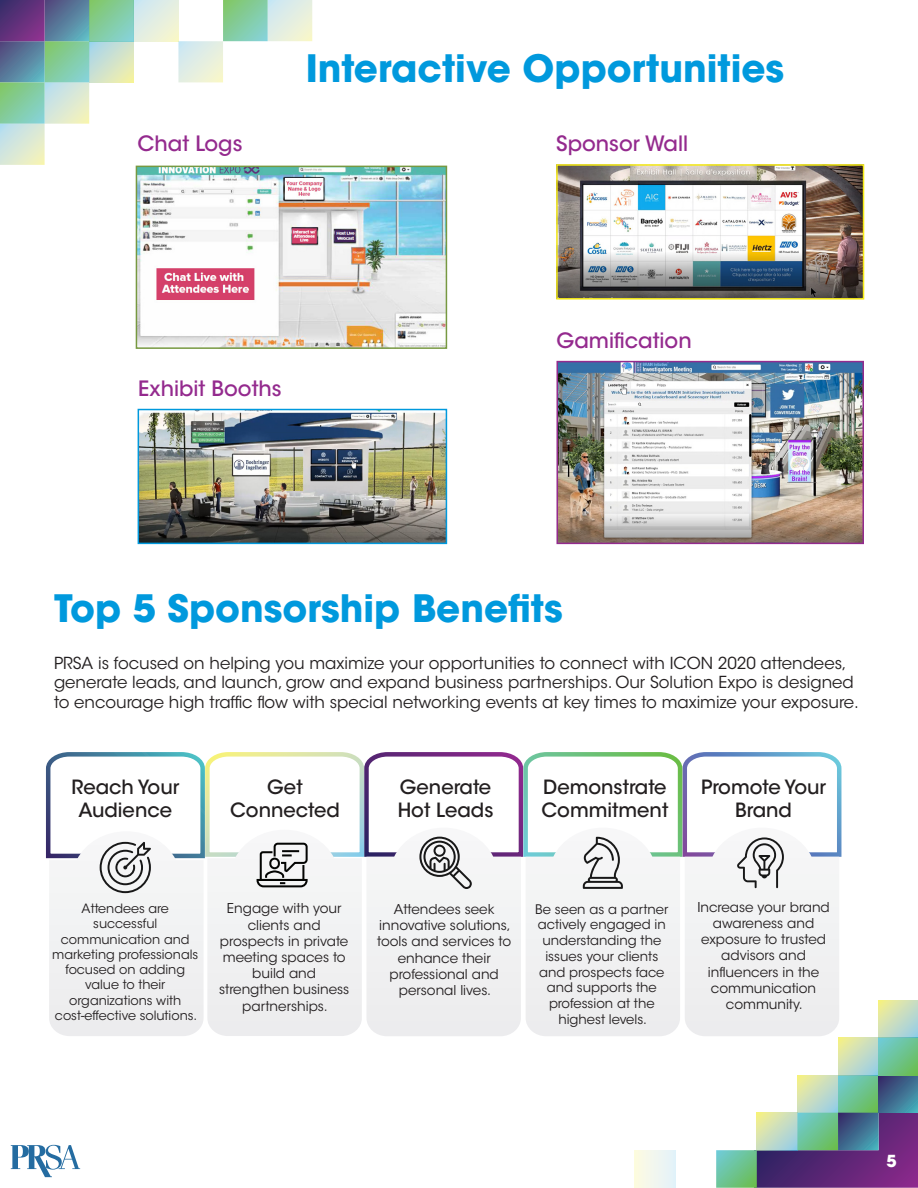
<style>
.page{position:relative;width:918px;height:1188px;background:#fff}
.page>*{position:absolute;margin:0;border:0;box-sizing:border-box;transform-origin:0 0}
.Sponsor_Titles{font:700 37.5px "ITC Avant Garde Std";color:#09d}
.Subheaders{font:500 21px "ITC Avant Garde Std";color:#942a8e}
.t1{font:500 19.5px/23.4px "ITC Avant Garde Std";color:#231f20;text-align:center}
.t2{font:16.5px/19.8px "ITC Avant Garde Std";color:#231f20}
.t3{font:700 16.5px "ITC Avant Garde Std";color:#fff}
.t4{font:13.5px/16.2px "ITC Avant Garde Std";color:#231f20;text-align:center}
.t5{font:13.2px/15.8px "ITC Avant Garde Std";color:#231f20;text-align:center}
.t6{font:12.75px/15.3px "ITC Avant Garde Std";color:#231f20;text-align:center}
</style>
<div class="page">
<svg style="left:11px;top:1145px;width:69px;height:32px"></svg>
<svg style="left:89px;top:41px;width:45px;height:41px;background:#cce1cb"></svg>
<div style="left:134px;top:0;width:44px;height:41px;background:linear-gradient(to right,#d6eaed,#eff3d7)"></div>
<svg style="left:89px;top:0;width:45px;height:41px;background:#83cca0"></svg>
<svg style="left:178px;top:0;width:134px;height:82px"></svg>
<svg style="left:0;top:0;width:89px;height:165px;background:#9ab3b4"></svg>
<div style="left:635px;top:1150px;width:41px;height:38px;background:linear-gradient(to right,#fefbe2,#e3f1fc)"></div>
<svg style="left:797px;top:1075px;width:41px;height:38px;background:#c7ddbe"></svg>
<svg style="left:838px;top:1075px;width:41px;height:38px;background:#6bbf92"></svg>
<svg style="left:879px;top:1075px;width:39px;height:38px"></svg>
<svg style="left:716px;top:1113px;width:202px;height:75px;background:#7a7594"></svg>
<svg style="left:838px;top:1038px;width:41px;height:37px;background:#c5ddbe"></svg>
<svg style="left:879px;top:1038px;width:39px;height:37px"></svg>
<svg style="left:879px;top:1000px;width:39px;height:38px"></svg>
<svg style="left:46px;top:752px;width:796px;height:284px"></svg>
<img style="left:139px;top:169px;width:305px;height:177px">
<div style="left:136px;top:166px;width:311px;height:183px;border:2px solid #779941"></div>
<img style="left:559px;top:364px;width:302px;height:177px">
<div style="left:556px;top:361px;width:308px;height:183px;border:2px solid #932b8e"></div>
<img style="left:559px;top:167px;width:302px;height:130px">
<div style="left:556px;top:164px;width:308px;height:136px;border:2px solid #f6eb16"></div>
<img style="left:141px;top:412px;width:303px;height:129px">
<div style="left:138px;top:409px;width:309px;height:135px;border:2px solid #09d"></div>
<p class="Subheaders" style="left:138px;top:131px;width:106px">Chat Logs</p>
<p class="Sponsor_Titles" style="left:306px;top:44px;width:480px">Interactive Opportunities</p>
<p class="Subheaders" style="left:556px;top:131px;width:134px">Sponsor Wall</p>
<p class="Subheaders" style="left:138px;top:375px;width:145px">Exhibit Booths</p>
<p class="Subheaders" style="left:556px;top:327px;width:137px">Gamification</p>
<p class="Sponsor_Titles" style="left:54px;top:584px;width:510px">Top 5 Sponsorship Benefits</p>
<p class="t2" style="left:54px;top:653px;width:806px">PRSA is focused on helping you maximize your opportunities to connect with ICON 2020 attendees, generate leads, and launch, grow and expand business partnerships. Our Solution Expo is designed to encourage high traffic flow with special networking events at key times to maximize your exposure.</p>
<p class="t1" style="left:72px;top:775px;width:109px">Reach Your<br>Audience</p>
<p class="t1" style="left:230px;top:775px;width:111px">Get<br>Connected</p>
<p class="t1" style="left:398px;top:775px;width:97px;text-align:left">Generate<br>Hot Leads</p>
<p class="t1" style="left:541px;top:775px;width:128px;text-align:left">Demonstrate<br>Commitment</p>
<p class="t1" style="left:701px;top:775px;width:127px">Promote Your<br>Brand</p>
<p class="t6" style="left:52px;top:901px;width:148px">Attendees are successful communication and marketing professionals focused on adding value to their organizations with cost-effective solutions.</p>
<p class="t4" style="left:219px;top:901px;width:132px">Engage with your clients and prospects in private meeting spaces to build and strengthen business partnerships.</p>
<p class="t4" style="left:377px;top:901px;width:135px">Attendees seek innovative solutions, tools and services to enhance their professional and personal lives.</p>
<p class="t5" style="left:535px;top:901px;width:135px">Be seen as a partner actively engaged in understanding the issues your clients and prospects face and supports the profession at the highest levels.</p>
<p class="t4" style="left:697px;top:899px;width:134px">Increase your brand awareness and exposure to trusted advisors and influencers in the communication community.</p>
<p class="t3" style="left:887px;top:1150px;width:12px">5</p>
</div>
